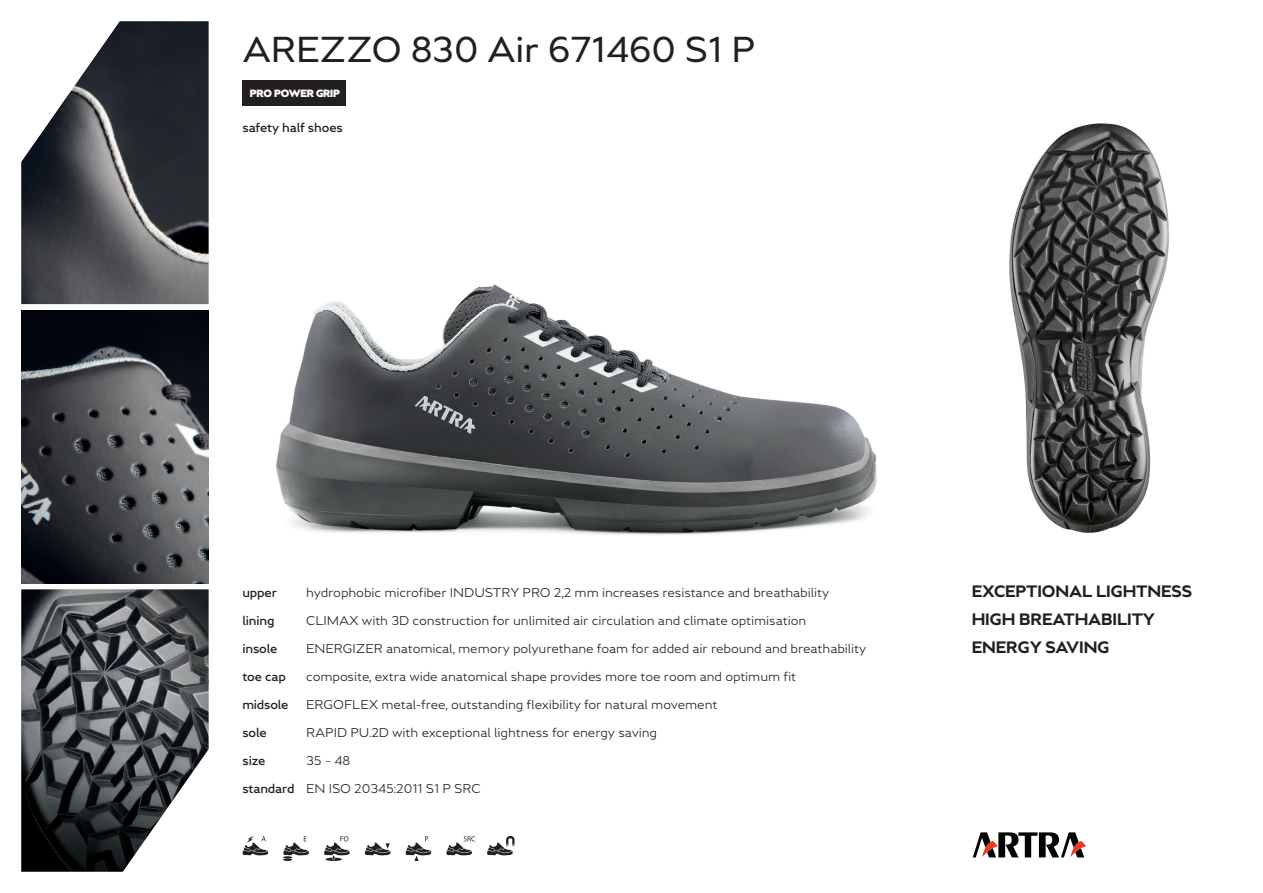
<style>
.page{position:relative;width:1263px;height:893px;background:#fff}
.page>*{position:absolute;margin:0;border:0;box-sizing:border-box;transform-origin:0 0}
.NAZOV{font:36px "Greenwich";letter-spacing:-.01em;color:#231f20}
.Benefit{font:700 16.5px "Greenwich";letter-spacing:-.01em;color:#231f20}
.popis{font:300 12.75px "Greenwich";letter-spacing:-.01em;color:#231f20}
.info{font:500 12.75px "Greenwich";letter-spacing:-.01em;color:#231f20}
.kategoria{font:500 12.75px "Greenwich";letter-spacing:-.01em;color:#231f20}
.t1{font:900 10.5px "Greenwich";letter-spacing:-.02em;color:#fff}
</style>
<div class="page">
<img style="left:276px;top:284px;width:601px;height:251px">
<img style="left:21px;top:21px;width:188px;height:283px">
<img style="left:21px;top:310px;width:188px;height:273px">
<img style="left:21px;top:589px;width:188px;height:283px">
<img style="left:1009px;top:123px;width:160px;height:410px">
<svg style="left:243px;top:836px;width:25px;height:19px"></svg>
<svg style="left:283px;top:836px;width:26px;height:25px"></svg>
<svg style="left:324px;top:836px;width:26px;height:25px"></svg>
<svg style="left:365px;top:842px;width:26px;height:13px"></svg>
<svg style="left:406px;top:836px;width:25px;height:25px"></svg>
<svg style="left:446px;top:836px;width:29px;height:19px"></svg>
<svg style="left:487px;top:836px;width:27px;height:19px"></svg>
<svg style="left:115px;top:738px;width:94px;height:134px"></svg>
<svg style="left:21px;top:21px;width:105px;height:150px"></svg>
<div style="left:242px;top:81px;width:104px;height:25px;background:#231f20"></div>
<svg style="left:973px;top:832px;width:113px;height:25px"></svg>
<p class="NAZOV" style="left:242px;top:28px;width:515px">AREZZO 830 Air 671460 S1 P</p>
<p class="t1" style="left:250px;top:87px;width:92px">PRO POWER GRIP</p>
<p class="kategoria" style="left:242px;top:120px;width:102px">safety half shoes</p>
<p class="info" style="left:242px;top:584px;width:36px">upper</p>
<p class="popis" style="left:306px;top:584px;width:525px">hydrophobic microfiber INDUSTRY PRO 2,2 mm increases resistance and breathability</p>
<p class="info" style="left:242px;top:612px;width:34px">lining</p>
<p class="popis" style="left:306px;top:612px;width:502px">CLIMAX with 3D construction for unlimited air circulation and climate optimisation</p>
<p class="info" style="left:242px;top:640px;width:37px">insole</p>
<p class="popis" style="left:306px;top:640px;width:562px">ENERGIZER anatomical, memory polyurethane foam for added air rebound and breathability</p>
<p class="info" style="left:242px;top:669px;width:45px">toe cap</p>
<p class="popis" style="left:306px;top:669px;width:492px">composite, extra wide anatomical shape provides more toe room and optimum fit</p>
<p class="info" style="left:242px;top:697px;width:48px">midsole</p>
<p class="popis" style="left:306px;top:697px;width:413px">ERGOFLEX metal-free, outstanding flexibility for natural movement</p>
<p class="info" style="left:242px;top:725px;width:26px">sole</p>
<p class="popis" style="left:306px;top:725px;width:352px">RAPID PU.2D with exceptional lightness for energy saving</p>
<p class="info" style="left:242px;top:753px;width:25px">size</p>
<p class="popis" style="left:306px;top:753px;width:46px">35 – 48</p>
<p class="info" style="left:242px;top:781px;width:54px">standard</p>
<p class="popis" style="left:306px;top:781px;width:176px">EN ISO 20345:2011 S1 P SRC</p>
<p class="Benefit" style="left:972px;top:581px;width:222px">EXCEPTIONAL LIGHTNESS</p>
<p class="Benefit" style="left:972px;top:609px;width:185px">HIGH BREATHABILITY</p>
<p class="Benefit" style="left:972px;top:638px;width:139px">ENERGY SAVING</p>
</div>
